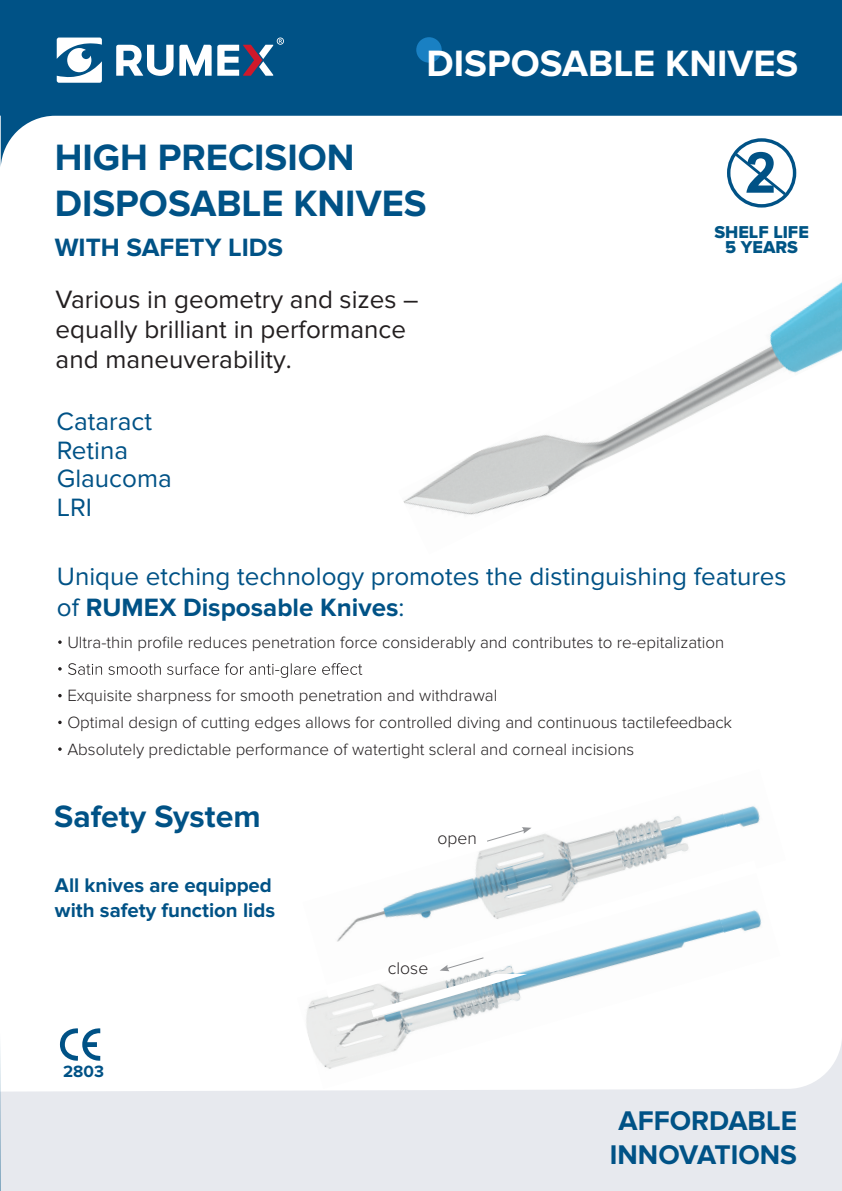
<style>
.page{position:relative;width:842px;height:1191px;background:#fff}
.page>*{position:absolute;margin:0;border:0;box-sizing:border-box;transform-origin:0 0}
.t1{font:700 38px/46px "Proxima Nova";color:#005286}
.t2{font:700 38px "Proxima Nova";color:#fff}
.t3{font:700 32px "Proxima Nova";color:#005286}
.t4{font:700 28px/33.6px "Proxima Nova";color:#005286;text-align:center}
.t5{font:26px/28.4px "Proxima Nova";color:#005286}
.t6{font:26px/30px "Proxima Nova";color:#231f20}
.t7{font:700 26px "Proxima Nova";color:#005286}
.t8{font:700 20.4px/24.6px "Proxima Nova";color:#005286}
.t9{font:17.8px/15.2px "Proxima Nova Extrabld";color:#005585;text-align:center}
.t10{font:300 17.6px "Proxima Nova";color:#231f20}
.t11{font:300 17px/26.8px "Proxima Nova";color:#231f20}
.t12{font:700 17px "Proxima Nova";color:#005286}
.s1{font-weight:700}
</style>
<div class="page">
<svg style="left:0;top:0;width:1px;height:167px"></svg>
<svg style="left:58px;top:640px;width:4px;height:4px"></svg>
<svg style="left:58px;top:667px;width:4px;height:3px"></svg>
<svg style="left:68px;top:663px;width:294px;height:15px"></svg>
<svg style="left:58px;top:694px;width:4px;height:3px"></svg>
<svg style="left:58px;top:720px;width:4px;height:4px"></svg>
<svg style="left:58px;top:747px;width:4px;height:4px"></svg>
<img style="left:403px;top:281px;width:439px;height:234px">
<img style="left:443px;top:816px;width:271px;height:70px">
<img style="left:714px;top:806px;width:46px;height:25px">
<img style="left:306px;top:886px;width:405px;height:151px">
<img style="left:711px;top:873px;width:51px;height:63px">
<img style="left:371px;top:974px;width:156px;height:44px">
<svg style="left:486px;top:827px;width:45px;height:15px"></svg>
<svg style="left:440px;top:956px;width:45px;height:15px"></svg>
<svg style="left:1px;top:0;width:841px;height:164px;fill:#005286"></svg>
<svg style="left:57px;top:38px;width:45px;height:45px"></svg>
<svg style="left:116px;top:38px;width:168px;height:38px"></svg>
<div style="left:416px;top:37px;width:26px;height:26px;background:#1980c3;border-radius:50%"></div>
<svg style="left:727px;top:138px;width:69px;height:69px"></svg>
<svg style="left:1px;top:1037px;width:841px;height:154px;fill:#e7e9ee"></svg>
<svg style="left:60px;top:1028px;width:40px;height:33px"></svg>
<svg style="left:0;top:1047px;width:1px;height:144px"></svg>
<h1 class="t2" style="left:426px;top:41px;width:373px">DISPOSABLE KNIVES</h1>
<h1 class="t1" style="left:55px;top:135px;width:373px">HIGH PRECISION<br>DISPOSABLE KNIVES</h1>
<h3 class="t7" style="left:55px;top:232px;width:230px">WITH SAFETY LIDS</h3>
<h3 class="t6" style="left:56px;top:284px;width:365px">Various in geometry and sizes – equally brilliant in performance and maneuverability.</h3>
<h3 class="t5" style="left:57px;top:408px;width:117px">Cataract<br>Retina<br>Glaucoma<br>LRI</h3>
<p class="t9" style="left:714px;top:225px;width:96px">SHELF LIFE<br>5 YEARS</p>
<h3 class="t5" style="left:57px;top:560px;width:731px;line-height:31.2px">Unique etching technology promotes the distinguishing features of <span class="s1">RUMEX Disposable Knives</span>:</h3>
<p class="t11" style="left:67px;top:629px;width:658px">Ultra-thin profile reduces penetration force considerably and contributes to re-epitalization</p>
<p class="t11" style="left:67px;top:682px;width:666px">Exquisite sharpness for smooth penetration and withdrawal<br>Optimal design of cutting edges allows for controlled diving and continuous tactilefeedback<br>Absolutely predictable performance of watertight scleral and corneal incisions</p>
<h2 class="t3" style="left:54px;top:798px;width:208px">Safety System</h2>
<p class="t8" style="left:55px;top:873px;width:222px">All knives are equipped with safety function lids</p>
<p class="t12" style="left:63px;top:1061px;width:42px">2803</p>
<p class="t10" style="left:437px;top:828px;width:41px">open</p>
<p class="t10" style="left:388px;top:958px;width:42px">close</p>
<h3 class="t4" style="left:610px;top:1104px;width:189px">AFFORDABLE<br>INNOVATIONS</h3>
</div>
